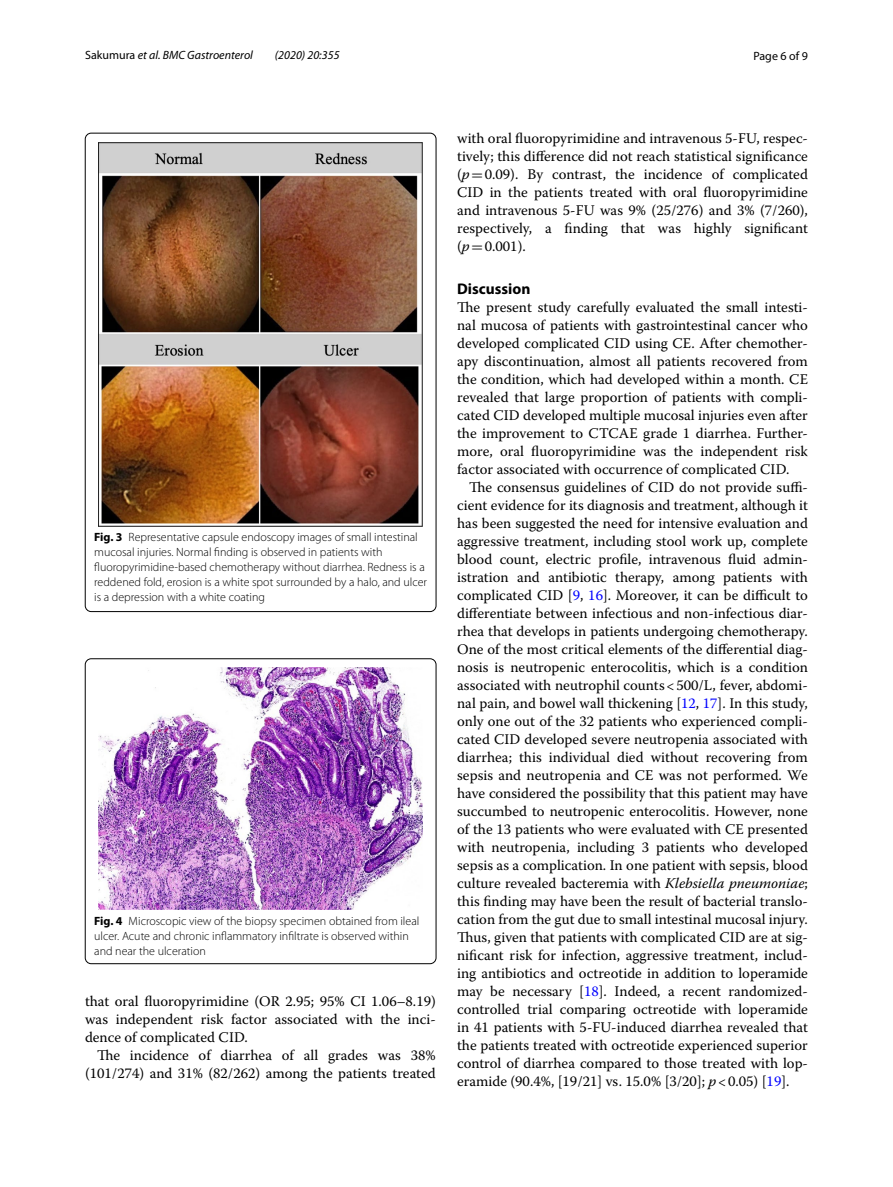
<style>
.page{position:relative;width:893px;height:1187px;background:#fff}
.page>*{position:absolute;margin:0;border:0;box-sizing:border-box;transform-origin:0 0}
.t1{font:700 15.45px "Myriad Pro";color:#000}
.t2{font:14.7px/18px "Warnock Pro";color:#000;text-align:justify}
.t3{font:300 12px/15px "Myriad Pro";color:#000}
.t4{font:italic 12px "Myriad Pro";color:#000}
.t5{font:12px "Myriad Pro";color:#000}
.s1{font-style:normal}
.s2{font-weight:700}
.s3{font-style:italic}
.s4{font-family:"MTSY"}
.s5{color:#00f}
</style>
<div class="page">
<img style="left:99px;top:142px;width:323px;height:384px">
<img style="left:99px;top:667px;width:323px;height:242px">
<div style="left:85px;top:658px;width:351px;height:305px;border:1px solid #000;border-radius:6px"></div>
<p class="t4" style="left:85px;top:48px;width:169px"><span class="s1">Sakumura</span> et al. BMC Gastroenterol</p>
<p class="t4" style="left:275px;top:48px;width:66px">(2020) 20:355</p>
<p class="t5" style="left:753px;top:48px;width:56px">Page 6 of 9</p>
<p class="t3" style="left:94px;top:530px;width:334px"><span class="s2">Fig. 3</span> Representative capsule endoscopy images of small intestinal mucosal injuries. Normal finding is observed in patients with fluoropyrimidine-based chemotherapy without diarrhea. Redness is a reddened fold, erosion is a white spot surrounded by a halo, and ulcer is a depression with a white coating</p>
<p class="t3" style="left:94px;top:913px;width:327px"><span class="s2">Fig. 4</span> Microscopic view of the biopsy specimen obtained from ileal ulcer. Acute and chronic inflammatory infiltrate is observed within and near the ulceration</p>
<p class="t2" style="left:85px;top:991px;width:352px">that oral fluoropyrimidine (OR 2.95; 95% CI 1.06–8.19) was independent risk factor associated with the inci&shy;dence of complicated CID.</p>
<p class="t2" style="left:85px;top:1045px;width:352px;text-align:right">The incidence of diarrhea of all grades was 38% (101/274) and 31% (82/262) among the patients treated</p>
<p class="t2" style="left:457px;top:128px;width:352px">with oral fluoropyrimidine and intravenous 5-FU, respec&shy;tively; this difference did not reach statistical significance (<span class="s3">p</span><span class="s4">=</span>0.09). By contrast, the incidence of complicated CID in the patients treated with oral fluoropyrimidine and intravenous 5-FU was 9% (25/276) and 3% (7/260), respectively, a finding that was highly significant (<span class="s3">p</span><span class="s4">=</span>0.001).</p>
<p class="t1" style="left:457px;top:278px;width:75px">Discussion</p>
<p class="t2" style="left:457px;top:298px;width:352px">The present study carefully evaluated the small intesti&shy;nal mucosa of patients with gastrointestinal cancer who developed complicated CID using CE. After chemother&shy;apy discontinuation, almost all patients recovered from the condition, which had developed within a month. CE revealed that large proportion of patients with compli&shy;cated CID developed multiple mucosal injuries even after the improvement to CTCAE grade 1 diarrhea. Further&shy;more, oral fluoropyrimidine was the independent risk factor associated with occurrence of complicated CID.</p>
<p class="t2" style="left:457px;top:478px;width:352px;text-indent:12px">The consensus guidelines of CID do not provide suffi&shy;cient evidence for its diagnosis and treatment, although it has been suggested the need for intensive evaluation and aggressive treatment, including stool work up, complete blood count, electric profile, intravenous fluid admin&shy;istration and antibiotic therapy, among patients with complicated CID [<span class="s5">9</span>, <span class="s5">16</span>]. Moreover, it can be difficult to differentiate between infectious and non-infectious diar&shy;rhea that develops in patients undergoing chemotherapy.<br>One of the most critical elements of the differential diag&shy;nosis is neutropenic enterocolitis, which is a condition associated with neutrophil counts&lt;500/L, fever, abdomi&shy;nal pain, and bowel wall thickening [<span class="s5">12</span>, <span class="s5">17</span>]. In this study, only one out of the 32 patients who experienced compli&shy;cated CID developed severe neutropenia associated with diarrhea; this individual died without recovering from sepsis and neutropenia and CE was not performed. We have considered the possibility that this patient may have succumbed to neutropenic enterocolitis. However, none of the 13 patients who were evaluated with CE presented with neutropenia, including 3 patients who developed sepsis as a complication. In one patient with sepsis, blood culture revealed bacteremia with <span class="s3">Klebsiella pneumoniae</span>; this finding may have been the result of bacterial translo&shy;cation from the gut due to small intestinal mucosal injury.<br>Thus, given that patients with complicated CID are at sig&shy;nificant risk for infection, aggressive treatment, includ&shy;ing antibiotics and octreotide in addition to loperamide may be necessary [<span class="s5">18</span>]. Indeed, a recent randomized&shy;controlled trial comparing octreotide with loperamide in 41 patients with 5-FU-induced diarrhea revealed that the patients treated with octreotide experienced superior control of diarrhea compared to those treated with lop&shy;eramide (90.4%, [19/21] vs. 15.0% [3/20]; <span class="s3">p</span>&lt;0.05) [<span class="s5">19</span>].</p>
</div>
